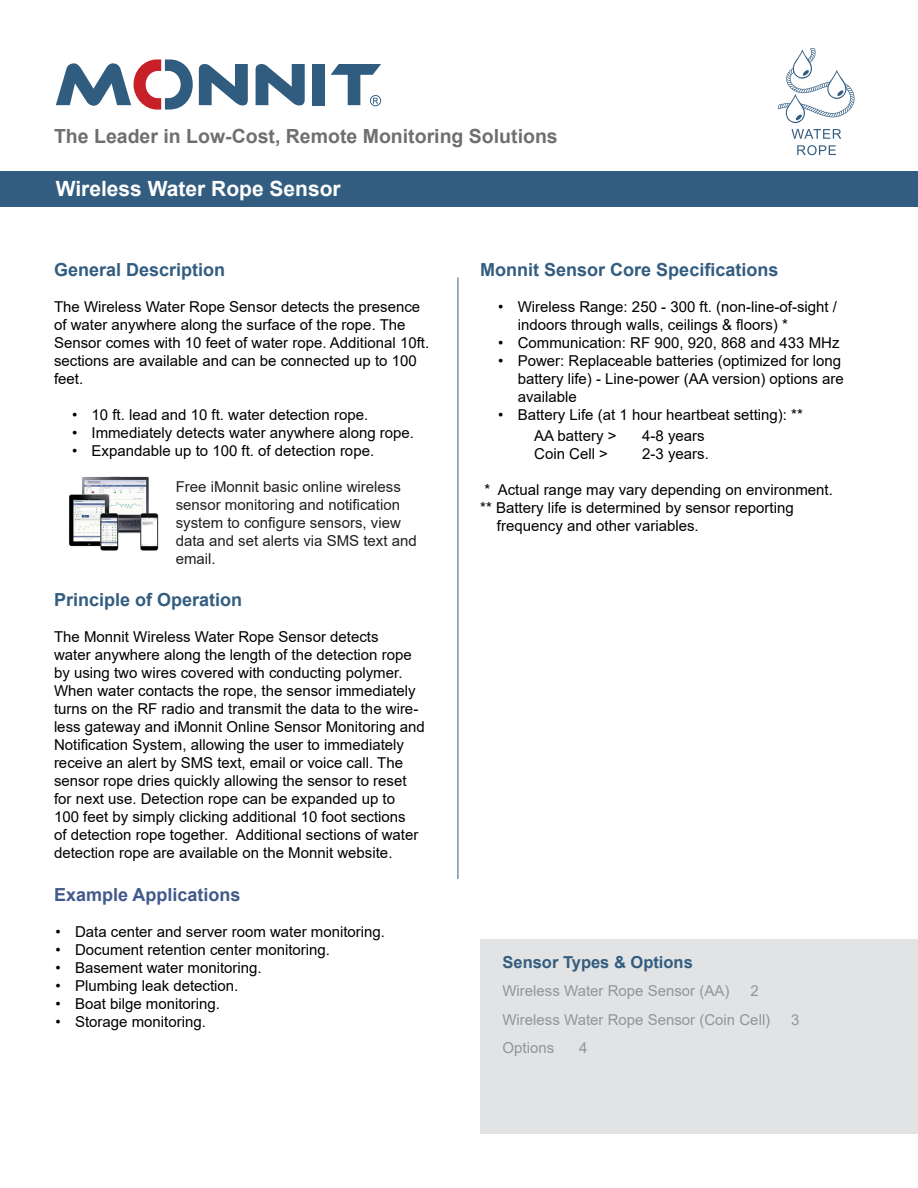
<style>
.page{position:relative;width:918px;height:1188px;background:#fff}
.page>*{position:absolute;margin:0;border:0;box-sizing:border-box;transform-origin:0 0}
.t1{font:700 21px "Arial";color:#fff}
.t2{font:700 19.5px "Arial";color:#6f6f71}
.t3{font:700 18px "Arial";color:#335d80}
.t4{font:700 18px "Arial";color:#42598c}
.TOC_title{font:700 16.5px "Arial";color:#335d80}
.t5{font:15px/18px "Arial";color:#000}
.t6{font:15px/18px "Arial";color:#231f20}
.t7{font:15px "Arial";color:#939598}
</style>
<div class="page">
<div style="left:480px;top:939px;width:438px;height:195px;background:#e2e3e4"></div>
<div style="left:0;top:171px;width:918px;height:35px;background:#335d80"></div>
<div style="left:312px;top:64px;width:13px;height:41px;background:#305c7f"></div>
<svg style="left:256px;top:64px;width:49px;height:41px"></svg>
<svg style="left:199px;top:64px;width:49px;height:41px"></svg>
<svg style="left:56px;top:59px;width:137px;height:51px"></svg>
<svg style="left:331px;top:64px;width:50px;height:42px"></svg>
<hr style="left:458px;top:278px;width:1px;height:601px;background:#335d80">
<img style="left:69px;top:476px;width:90px;height:75px">
<svg style="left:792px;top:129px;width:49px;height:10px"></svg>
<svg style="left:797px;top:145px;width:39px;height:10px"></svg>
<svg style="left:778px;top:48px;width:77px;height:75px"></svg>
<h2 class="t2" style="left:54px;top:123px;width:505px">The Leader in Low-Cost, Remote Monitoring Solutions</h2>
<p class="t1" style="left:56px;top:174px;width:286px">Wireless Water Rope Sensor</p>
<h2 class="t3" style="left:54px;top:257px;width:173px">General Description</h2>
<p class="t5" style="left:54px;top:297px;width:377px">The Wireless Water Rope Sensor detects the presence of water anywhere along the surface of the rope. The Sensor comes with 10 feet of water rope. Additional 10ft. sections are available and can be connected up to 100 feet.</p>
<p class="t5" style="left:72px;top:405px;width:298px">• 10 ft. lead and 10 ft. water detection rope.</p>
<p class="t5" style="left:72px;top:423px;width:344px">• Immediately detects water anywhere along rope.</p>
<p class="t5" style="left:72px;top:441px;width:304px">• Expandable up to 100 ft. of detection rope.</p>
<p class="t6" style="left:176px;top:477px;width:242px">Free iMonnit basic online wireless sensor monitoring and notification system to configure sensors, view data and set alerts via SMS text and email.</p>
<h2 class="t3" style="left:54px;top:587px;width:190px">Principle of Operation</h2>
<p class="t5" style="left:54px;top:628px;width:372px">The Monnit Wireless Water Rope Sensor detects<br>water anywhere along the length of the detection rope by using two wires covered with conducting polymer.<br>When water contacts the rope, the sensor immediately turns on the RF radio and transmit the data to the wire&shy;less gateway and iMonnit Online Sensor Monitoring and Notification System, allowing the user to immediately receive an alert by SMS text, email or voice call. The sensor rope dries quickly allowing the sensor to reset for next use. Detection rope can be expanded up to<br>100 feet by simply clicking additional 10 foot sections<br>of detection rope together. Additional sections of water detection rope are available on the Monnit website.</p>
<h2 class="t4" style="left:54px;top:882px;width:188px">Example Applications</h2>
<p class="t5" style="left:56px;top:922px;width:331px">• Data center and server room water monitoring.</p>
<p class="t5" style="left:56px;top:940px;width:276px">• Document retention center monitoring.</p>
<p class="t5" style="left:56px;top:958px;width:208px">• Basement water monitoring.</p>
<p class="t5" style="left:56px;top:976px;width:184px">• Plumbing leak detection.</p>
<p class="t5" style="left:56px;top:994px;width:166px">• Boat bilge monitoring.</p>
<p class="t5" style="left:56px;top:1012px;width:152px">• Storage monitoring.</p>
<h2 class="t3" style="left:480px;top:257px;width:300px">Monnit Sensor Core Specifications</h2>
<p class="t5" style="left:518px;top:297px;width:321px;text-indent:-20px">• Wireless Range: 250 - 300 ft. (non-line-of-sight / indoors through walls, ceilings &amp; floors) *</p>
<p class="t5" style="left:498px;top:333px;width:343px">• Communication: RF 900, 920, 868 and 433 MHz</p>
<p class="t5" style="left:518px;top:351px;width:327px;text-indent:-20px">• Power: Replaceable batteries (optimized for long battery life) - Line-power (AA version) options are available</p>
<p class="t5" style="left:534px;top:404px;width:270px;line-height:21px;text-indent:-36px">• Battery Life (at 1 hour heartbeat setting): **<br>AA battery &gt;</p>
<p class="t5" style="left:642px;top:426px;width:64px">4-8 years</p>
<p class="t5" style="left:534px;top:444px;width:75px">Coin Cell &gt;</p>
<p class="t5" style="left:642px;top:444px;width:68px">2-3 years.</p>
<p class="t5" style="left:484px;top:480px;width:350px">* Actual range may vary depending on environment.</p>
<p class="t5" style="left:480px;top:498px;width:315px">** Battery life is determined by sensor reporting</p>
<p class="t5" style="left:497px;top:516px;width:203px">frequency and other variables.</p>
<p class="TOC_title" style="left:502px;top:950px;width:192px">Sensor Types &amp; Options</p>
<p class="t7" style="left:502px;top:980px;width:228px">Wireless Water Rope Sensor (AA)</p>
<p class="t7" style="left:750px;top:980px;width:10px">2</p>
<p class="t7" style="left:502px;top:1009px;width:269px">Wireless Water Rope Sensor (Coin Cell)</p>
<p class="t7" style="left:791px;top:1009px;width:10px">3</p>
<p class="t7" style="left:502px;top:1037px;width:53px">Options</p>
<p class="t7" style="left:579px;top:1037px;width:10px">4</p>
</div>
